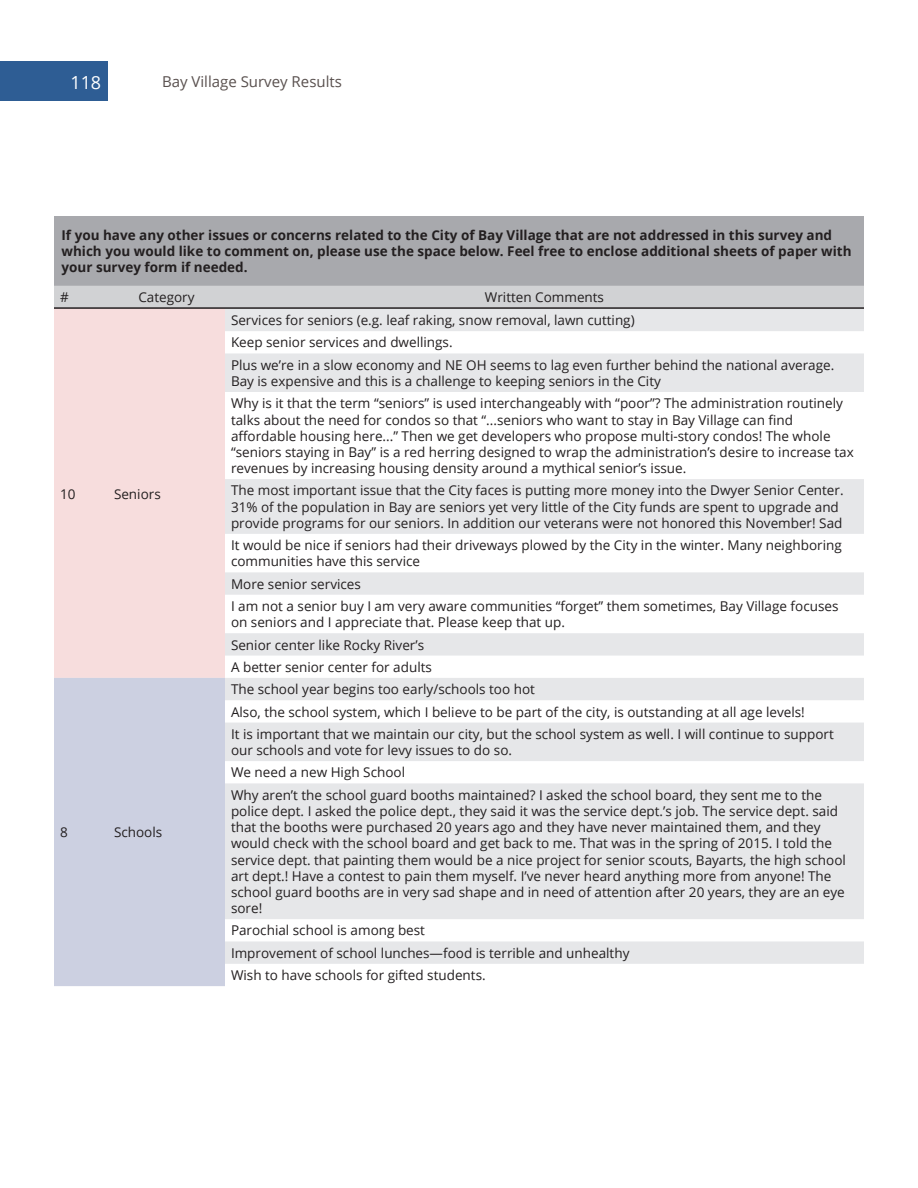
<style>
.page{position:relative;width:918px;height:1188px;background:#fff}
.page>*{position:absolute;margin:0;border:0;box-sizing:border-box;transform-origin:0 0}
.t1{font:18px "Open Sans";color:#fff}
.t2{font:15px "Open Sans";color:#59504e}
.t3{font:13.5px/22.4px "Open Sans";color:#231f20}
.t4{font:700 13.5px/16.2px "Open Sans";color:#231f20}
</style>
<div class="page">
<div style="left:0;top:61px;width:108px;height:40px;background:#2e5d94"></div>
<div style="left:54px;top:216px;width:810px;height:70px;background:#a8a9ad"></div>
<div style="left:54px;top:286px;width:810px;height:21px;background:#d1d2d4"></div>
<div style="left:54px;top:309px;width:171px;height:369px;background:#f7dddd"></div>
<svg style="left:225px;top:309px;width:639px;height:655px;fill:#e6e7e9"></svg>
<div style="left:54px;top:678px;width:171px;height:308px;background:#ccd0e1"></div>
<hr style="left:54px;top:307px;width:54px;height:2px;background:#231f20">
<hr style="left:108px;top:307px;width:117px;height:2px;background:#231f20">
<hr style="left:225px;top:307px;width:639px;height:2px;background:#231f20">
<h1 class="t1" style="left:70px;top:71px;width:32px">118</h1>
<p class="t2" style="left:162px;top:71px;width:181px">Bay Village Survey Results</p>
<p class="t4" style="left:62px;top:226px;width:792px">If you have any other issues or concerns related to the City of Bay Village that are not addressed in this survey and which you would like to comment on, please use the space below. Feel free to enclose additional sheets of paper with your survey form if needed.</p>
<p class="t3" style="left:60px;top:286px;width:10px">#</p>
<p class="t3" style="left:138px;top:286px;width:58px">Category</p>
<p class="t3" style="left:485px;top:286px;width:121px">Written Comments</p>
<p class="t3" style="left:60px;top:482px;width:17px">10</p>
<p class="t3" style="left:114px;top:482px;width:48px">Seniors</p>
<p class="t3" style="left:60px;top:821px;width:9px">8</p>
<p class="t3" style="left:114px;top:821px;width:50px">Schools</p>
<p class="t3" style="left:231px;top:309px;width:605px">Services for seniors (e.g. leaf raking, snow removal, lawn cutting)<br>Keep senior services and dwellings.<br>Plus we’re in a slow economy and NE OH seems to lag even further behind the national average.</p>
<p class="t3" style="left:231px;top:370px;width:614px">Bay is expensive and this is a challenge to keeping seniors in the City<br>Why is it that the term “seniors” is used interchangeably with “poor”? The administration routinely</p>
<p class="t3" style="left:231px;top:411px;width:624px;line-height:16.2px">talks about the need for condos so that “...seniors who want to stay in Bay Village can find affordable housing here...” Then we get developers who propose multi-story condos! The whole “seniors staying in Bay” is a red herring designed to wrap the administration’s desire to increase tax revenues by increasing housing density around a mythical senior’s issue.</p>
<p class="t3" style="left:231px;top:482px;width:614px;line-height:16.2px">The most important issue that the City faces is putting more money into the Dwyer Senior Center.<br>31% of the population in Bay are seniors yet very little of the City funds are spent to upgrade and provide programs for our seniors. In addition our veterans were not honored this November! Sad</p>
<p class="t3" style="left:231px;top:537px;width:612px;line-height:16.2px">It would be nice if seniors had their driveways plowed by the City in the winter. Many neighboring communities have this service</p>
<p class="t3" style="left:231px;top:572px;width:609px">More senior services<br>I am not a senior buy I am very aware communities “forget” them sometimes, Bay Village focuses</p>
<p class="t3" style="left:231px;top:611px;width:336px">on seniors and I appreciate that. Please keep that up.<br>Senior center like Rocky River’s<br>A better senior center for adults</p>
<p class="t3" style="left:231px;top:678px;width:604px">The school year begins too early/schools too hot<br>Also, the school system, which I believe to be part of the city, is outstanding at all age levels!<br>It is important that we maintain our city, but the school system as well. I will continue to support</p>
<p class="t3" style="left:231px;top:739px;width:592px">our schools and vote for levy issues to do so.<br>We need a new High School<br>Why aren’t the school guard booths maintained? I asked the school board, they sent me to the</p>
<p class="t3" style="left:231px;top:803px;width:616px;line-height:16.2px">police dept. I asked the police dept., they said it was the service dept.’s job. The service dept. said that the booths were purchased 20 years ago and they have never maintained them, and they would check with the school board and get back to me. That was in the spring of 2015. I told the service dept. that painting them would be a nice project for senior scouts, Bayarts, the high school art dept.! Have a contest to pain them myself. I’ve never heard anything more from anyone! The school guard booths are in very sad shape and in need of attention after 20 years, they are an eye sore!</p>
<p class="t3" style="left:231px;top:919px;width:400px">Parochial school is among best<br>Improvement of school lunches—food is terrible and unhealthy<br>Wish to have schools for gifted students.</p>
</div>
